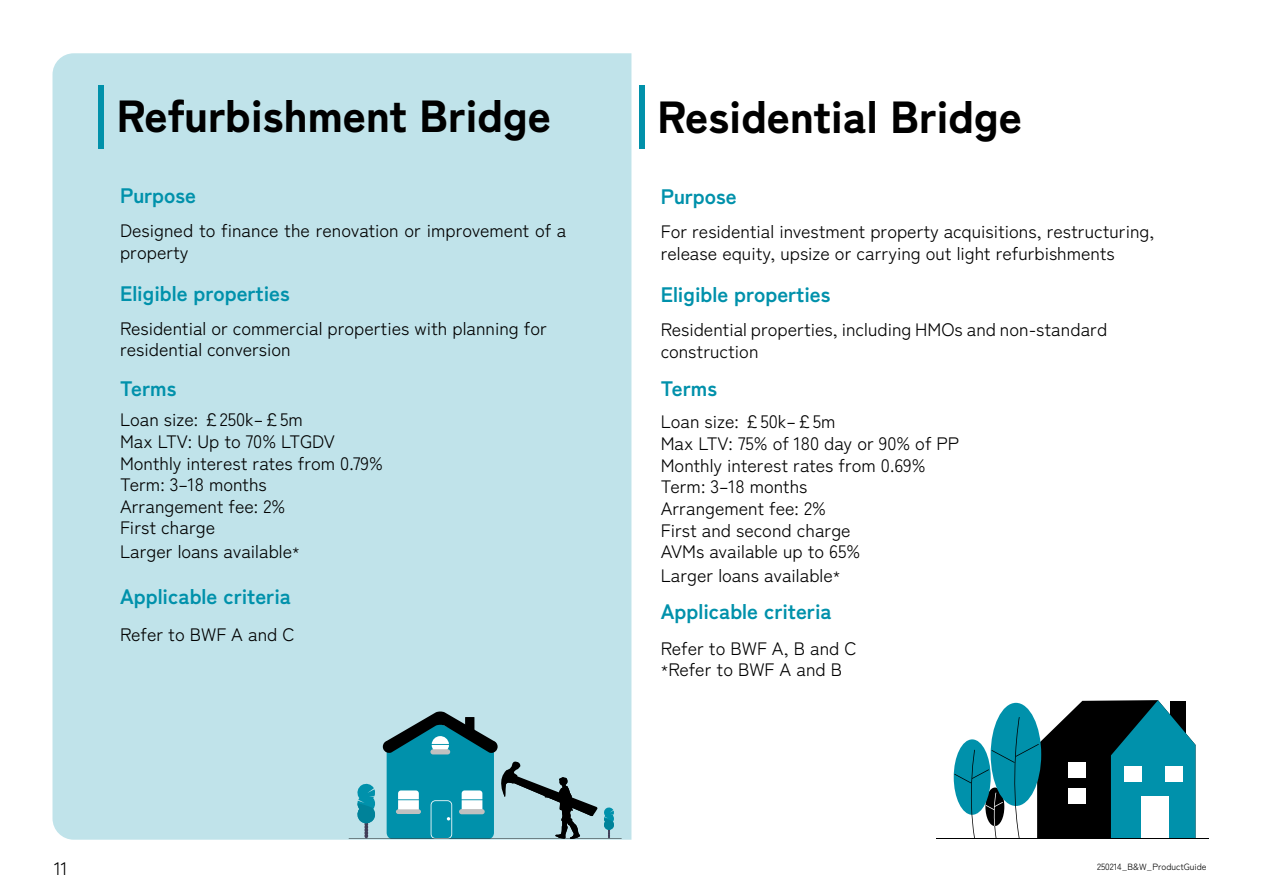
<style>
.page{position:relative;width:1263px;height:893px;background:#fff}
.page>*{position:absolute;margin:0;border:0;box-sizing:border-box;transform-origin:0 0}
.t1{font:900 45px "Zen Kaku Gothic New";color:#000}
.t2{font:700 21px "Zen Kaku Gothic New";color:#0091ab}
.t3{font:18px/21.6px "Zen Kaku Gothic New";color:#000}
.t4{font:9px "Zen Kaku Gothic New";color:#000101}
.s1{font-size:15px}
</style>
<div class="page">
<div style="left:52px;top:53px;width:579px;height:787px;background:#c0e3ea"></div>
<div style="left:99px;top:85px;width:5px;height:64px;background:#0191aa"></div>
<div style="left:639px;top:85px;width:6px;height:64px;background:#0191aa"></div>
<svg style="left:954px;top:700px;width:241px;height:138px"></svg>
<hr style="left:936px;top:838px;width:273px;height:1px;background:#000">
<div style="left:1068px;top:789px;width:17px;height:15px;background:#fff"></div>
<div style="left:1068px;top:762px;width:17px;height:15px;background:#fff"></div>
<svg style="left:349px;top:711px;width:273px;height:128px;background:#77b5c0"></svg>
<h1 class="t1" style="left:117px;top:87px;width:436px">Refurbishment Bridge</h1>
<p class="t2" style="left:120px;top:182px;width:78px">Purpose</p>
<p class="t3" style="left:120px;top:219px;width:448px">Designed to finance the renovation or improvement of a property</p>
<p class="t2" style="left:120px;top:280px;width:171px">Eligible properties</p>
<p class="t3" style="left:120px;top:317px;width:428px">Residential or commercial properties with planning for residential conversion</p>
<p class="t2" style="left:120px;top:375px;width:58px">Terms</p>
<p class="t3" style="left:120px;top:409px;width:264px">Loan size: £250k–£5m<br>Max LTV: Up to 70% LTGDV<br>Monthly interest rates from 0.79%<br>Term: 3–18 months<br>Arrangement fee: 2%<br>First charge</p>
<p class="t3" style="left:120px;top:540px;width:181px">Larger loans available<span class="s1">*</span></p>
<p class="t2" style="left:120px;top:584px;width:172px">Applicable criteria</p>
<p class="t3" style="left:120px;top:623px;width:176px">Refer to BWF A and C</p>
<p class="t3" style="left:54px;top:858px;width:15px">11</p>
<h1 class="t1" style="left:657px;top:88px;width:366px">Residential Bridge</h1>
<p class="t2" style="left:661px;top:184px;width:78px">Purpose</p>
<p class="t3" style="left:661px;top:221px;width:495px">For residential investment property acquisitions, restructuring, release equity, upsize or carrying out light refurbishments</p>
<p class="t2" style="left:661px;top:281px;width:171px">Eligible properties</p>
<p class="t3" style="left:661px;top:318px;width:448px">Residential properties, including HMOs and non-standard construction</p>
<p class="t2" style="left:661px;top:375px;width:58px">Terms</p>
<p class="t3" style="left:661px;top:411px;width:300px">Loan size: £50k–£5m<br>Max LTV: 75% of 180 day or 90% of PP<br>Monthly interest rates from 0.69%<br>Term: 3–18 months<br>Arrangement fee: 2%<br>First and second charge<br>AVMs available up to 65%</p>
<p class="t3" style="left:661px;top:564px;width:181px">Larger loans available<span class="s1">*</span></p>
<p class="t2" style="left:661px;top:598px;width:172px">Applicable criteria</p>
<p class="t3" style="left:661px;top:637px;width:197px">Refer to BWF A, B and C <span class="s1">*</span>Refer to BWF A and B</p>
<p class="t4" style="left:1097px;top:861px;width:111px">250214_B&amp;W_ProductGuide</p>
</div>
